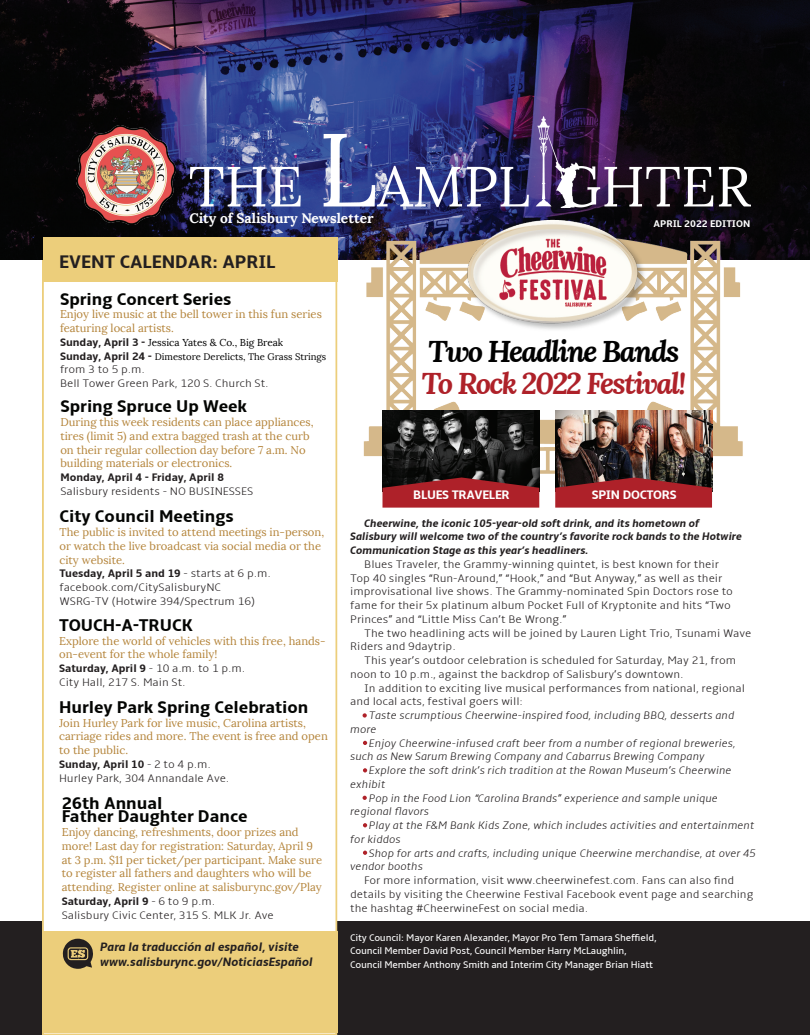
<style>
.page{position:relative;width:810px;height:1035px;background:#fff}
.page>*{position:absolute;margin:0;border:0;box-sizing:border-box;transform-origin:0 0}
.t1{font:italic 700 30px "Lora";letter-spacing:-.06em;color:#ae2129}
.t2{font:italic 700 30px "Lora";letter-spacing:-.06em;color:#000}
.t3{font:700 18.75px "Amble";color:#231f20}
.t4{font:700 17.5px/13.8px "Amble";color:#040503}
.t5{font:700 13.75px "Lora";color:#fff}
.t6{font:700 12.75px "Amble";letter-spacing:-.02em;color:#fff}
.t7{font:italic 700 12.5px/15px "Amble";color:#231f20}
.t8{font:300 11.25px/13.8px "Amble";color:#231f20}
.t9{font:11.25px/13.8px "Lora";color:#b4843a}
.t10{font:italic 300 11.25px/13.8px "Amble";color:#231f20}
.t11{font:italic 700 11.25px/13.8px "Amble";color:#231f20}
.t12{font:700 11.25px "Amble";color:#231f20}
.t13{font:10px/13.8px "Amble";letter-spacing:-.02em;color:#fff}
.t14{font:10px "Lora";color:#000}
.t15{font:700 10px "Amble";color:#fff}
.t16{font:9.5px "Lora";color:#000}
.s1{font-family:"Amble";font-weight:700;font-size:11.25px;color:#231f20}
.s2{font-weight:700}
</style>
<div class="page">
<div style="left:0;top:922px;width:810px;height:113px;background:#231f20"></div>
<div style="left:43px;top:238px;width:293px;height:796px;background:#fff"></div>
<svg style="left:0;top:0;width:810px;height:259px;background:#1e1c3c"></svg>
<img style="left:76px;top:126px;width:99px;height:99px">
<img style="left:190px;top:117px;width:560px;height:91px">
<div style="left:43px;top:931px;width:294px;height:102px;background:#ecce7b"></div>
<svg style="left:62px;top:939px;width:31px;height:30px"></svg>
<img style="left:364px;top:234px;width:385px;height:240px">
<img style="left:464px;top:216px;width:185px;height:119px">
<img style="left:382px;top:410px;width:157px;height:68px">
<svg style="left:382px;top:478px;width:157px;height:30px;background:#972229"></svg>
<img style="left:555px;top:410px;width:157px;height:68px">
<svg style="left:555px;top:478px;width:157px;height:30px;background:#9a242a"></svg>
<svg style="left:363px;top:741px;width:4px;height:4px"></svg>
<svg style="left:363px;top:768px;width:4px;height:4px"></svg>
<svg style="left:363px;top:713px;width:4px;height:5px"></svg>
<svg style="left:363px;top:823px;width:4px;height:4px"></svg>
<svg style="left:363px;top:851px;width:4px;height:4px"></svg>
<svg style="left:363px;top:796px;width:4px;height:4px"></svg>
<div style="left:43px;top:237px;width:295px;height:45px;background:#ecce7b"></div>
<p class="t5" style="left:189px;top:209px;width:186px">City of Salisbury Newsletter</p>
<p class="t15" style="left:654px;top:217px;width:98px">APRIL 2022 EDITION</p>
<h2 class="t3" style="left:59px;top:251px;width:218px">EVENT CALENDAR: APRIL</h2>
<h3 class="t4" style="left:60px;top:292px;width:173px">Spring Concert Series</h3>
<p class="t9" style="left:60px;top:308px;width:263px">Enjoy live music at the bell tower in this fun series featuring local artists.</p>
<p class="t14" style="left:60px;top:336px;width:225px"><span class="s1">Sunday, April 3 -</span> Jessica Yates &amp; Co., Big Break</p>
<p class="t16" style="left:60px;top:351px;width:268px"><span class="s1">Sunday, April 24 -</span> Dimestore Derelicts, The Grass Strings</p>
<p class="t8" style="left:60px;top:363px;width:210px">from 3 to 5 p.m.<br>Bell Tower Green Park, 120 S. Church St.</p>
<h3 class="t4" style="left:60px;top:400px;width:188px">Spring Spruce Up Week</h3>
<p class="t9" style="left:60px;top:415px;width:255px">During this week residents can place appliances, tires (limit 5) and extra bagged trash at the curb on their regular collection day before 7 a.m. No building materials or electronics.</p>
<p class="t12" style="left:60px;top:471px;width:165px">Monday, April 4 - Friday, April 8</p>
<p class="t8" style="left:60px;top:484px;width:194px">Salisbury residents - NO BUSINESSES</p>
<h3 class="t4" style="left:60px;top:510px;width:176px">City Council Meetings</h3>
<p class="t9" style="left:60px;top:525px;width:266px">The public is invited to attend meetings in-person, or watch the live broadcast via social media or the city website.</p>
<p class="t8" style="left:60px;top:567px;width:213px"><span class="s2">Tuesday, April 5 and 19</span> - starts at 6 p.m. facebook.com/CitySalisburyNC<br>WSRG-TV (Hotwire 394/Spectrum 16)</p>
<h3 class="t4" style="left:59px;top:618px;width:135px">TOUCH-A-TRUCK</h3>
<p class="t9" style="left:59px;top:634px;width:268px">Explore the world of vehicles with this free, hands&shy;on-event for the whole family!</p>
<p class="t8" style="left:59px;top:662px;width:187px"><span class="s2">Saturday, April 9</span> - 10 a.m. to 1 p.m.<br>City Hall, 217 S. Main St.</p>
<h3 class="t4" style="left:59px;top:700px;width:251px">Hurley Park Spring Celebration</h3>
<p class="t9" style="left:59px;top:716px;width:270px">Join Hurley Park for live music, Carolina artists, carriage rides and more. The event is free and open to the public.</p>
<p class="t8" style="left:59px;top:757px;width:172px"><span class="s2">Sunday, April 10</span> - 2 to 4 p.m.<br>Hurley Park, 304 Annandale Ave.</p>
<h3 class="t4" style="left:62px;top:796px;width:187px">26th Annual<br>Father Daughter Dance</h3>
<p class="t9" style="left:62px;top:826px;width:262px">Enjoy dancing, refreshments, door prizes and more! Last day for registration: Saturday, April 9 at 3 p.m. $11 per ticket/per participant. Make sure to register all fathers and daughters who will be attending. Register online at salisburync.gov/Play</p>
<p class="t8" style="left:62px;top:894px;width:213px"><span class="s2">Saturday, April 9</span> - 6 to 9 p.m.<br>Salisbury Civic Center, 315 S. MLK Jr. Ave</p>
<p class="t7" style="left:100px;top:939px;width:214px">Para la traducción al español, visite www.salisburync.gov/NoticiasEspañol</p>
<h1 class="t2" style="left:428px;top:331px;width:253px">Two Headline Bands</h1>
<h1 class="t1" style="left:421px;top:363px;width:266px">To Rock 2022 Festival!</h1>
<p class="t6" style="left:413px;top:487px;width:98px">BLUES TRAVELER</p>
<p class="t6" style="left:592px;top:487px;width:86px">SPIN DOCTORS</p>
<p class="t11" style="left:350px;top:516px;width:393px;text-indent:14px">Cheerwine, the iconic 105-year-old soft drink, and its hometown of<br>Salisbury will welcome two of the country’s favorite rock bands to the Hotwire<br>Communication Stage as this year’s headliners.</p>
<p class="t8" style="left:350px;top:557px;width:384px;text-indent:14px">Blues Traveler, the Grammy-winning quintet, is best known for their Top 40 singles “Run-Around,” “Hook,” and “But Anyway,” as well as their improvisational live shows. The Grammy-nominated Spin Doctors rose to fame for their 5x platinum album Pocket Full of Kryptonite and hits “Two Princes” and “Little Miss Can’t Be Wrong.”</p>
<p class="t8" style="left:350px;top:626px;width:403px;text-indent:14px">The two headlining acts will be joined by Lauren Light Trio, Tsunami Wave<br>Riders and 9daytrip.</p>
<p class="t8" style="left:350px;top:653px;width:387px;text-indent:14px">This year’s outdoor celebration is scheduled for Saturday, May 21, from noon to 10 p.m., against the backdrop of Salisbury’s downtown.</p>
<p class="t8" style="left:350px;top:681px;width:396px;text-indent:14px">In addition to exciting live musical performances from national, regional and local acts, festival goers will:</p>
<p class="t10" style="left:350px;top:708px;width:386px;text-indent:19px">Taste scrumptious Cheerwine-inspired food, including BBQ, desserts and more</p>
<p class="t10" style="left:350px;top:736px;width:387px;text-indent:19px">Enjoy Cheerwine-infused craft beer from a number of regional breweries, such as New Sarum Brewing Company and Cabarrus Brewing Company</p>
<p class="t10" style="left:350px;top:763px;width:383px;text-indent:19px">Explore the soft drink’s rich tradition at the Rowan Museum’s Cheerwine exhibit</p>
<p class="t10" style="left:350px;top:791px;width:369px;text-indent:19px">Pop in the Food Lion “Carolina Brands” experience and sample unique regional flavors</p>
<p class="t10" style="left:350px;top:818px;width:406px;text-indent:19px">Play at the F&amp;M Bank Kids Zone, which includes activities and entertainment for kiddos</p>
<p class="t10" style="left:350px;top:846px;width:407px;text-indent:19px">Shop for arts and crafts, including unique Cheerwine merchandise, at over 45 vendor booths</p>
<p class="t8" style="left:350px;top:873px;width:405px;text-indent:14px">For more information, visit www.cheerwinefest.com. Fans can also find details by visiting the Cheerwine Festival Facebook event page and searching the hashtag #CheerwineFest on social media.</p>
<p class="t13" style="left:350px;top:930px;width:308px">City Council: Mayor Karen Alexander, Mayor Pro Tem Tamara Sheffield,<br>Council Member David Post, Council Member Harry McLaughlin,<br>Council Member Anthony Smith and Interim City Manager Brian Hiatt</p>
</div>
